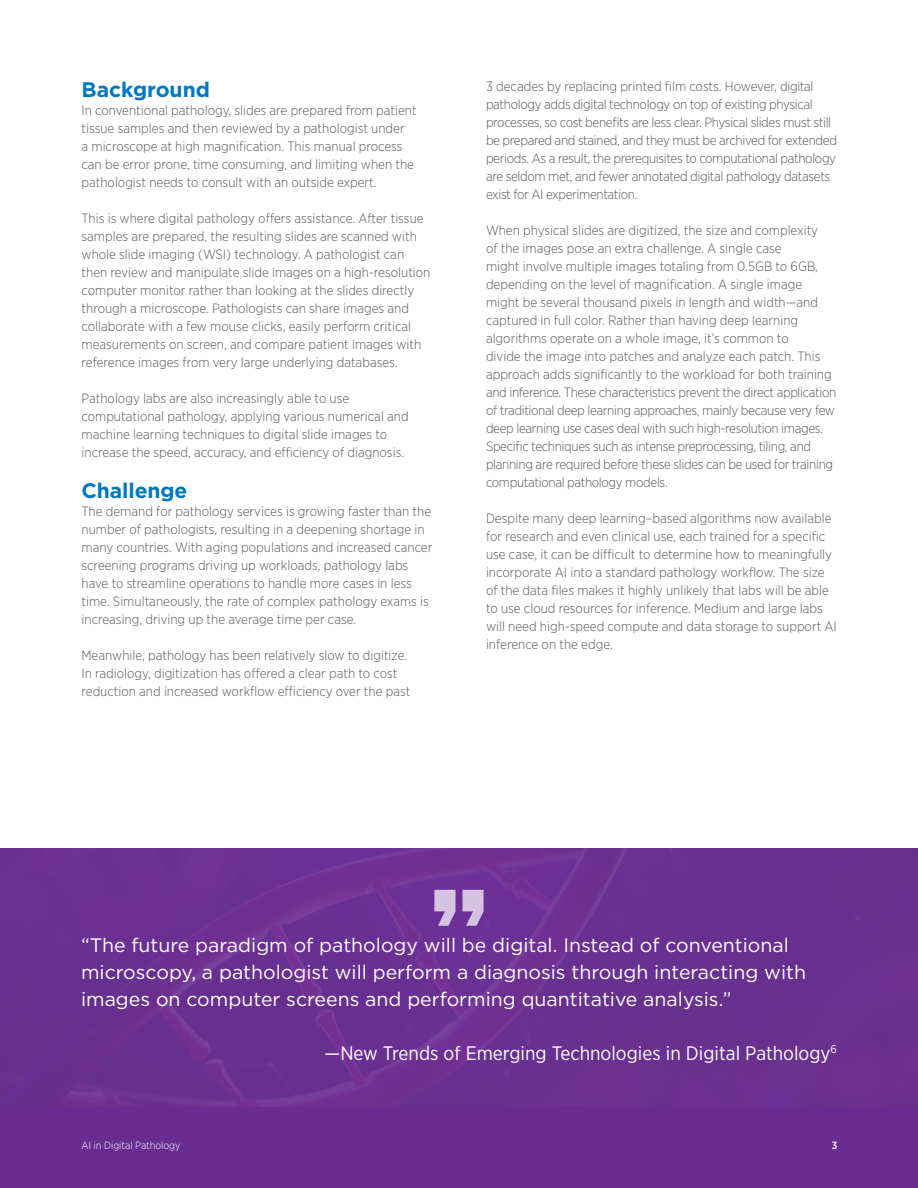
<style>
.page{position:relative;width:918px;height:1188px;background:#fff}
.page>*{position:absolute;margin:0;border:0;box-sizing:border-box;transform-origin:0 0}
.Body_Head_L1{font:700 21px "Gotham";letter-spacing:-.005em;color:#0078c0}
.Callout_-_Body_Copy{font:19.5px/27px "Gotham";color:#fff}
.Callout_-_Body_Copy-2{font:19.5px "Gotham Narrow";color:#fff}
.Body{font:300 13.5px/18px "Gotham Narrow";color:#57585a}
.Body-2{font:300 13.5px/18px "Gotham Narrow";letter-spacing:-.025em;color:#57585a}
.Body-3{font:300 10.5px "Gotham Narrow";color:#fff}
.Body-4{font:500 10.5px "Gotham Narrow";color:#fff}
</style>
<div class="page">
<div style="left:0;top:1107px;width:918px;height:81px;background:#692c91"></div>
<div style="left:0;top:848px;width:918px;height:259px;background:#692c91"></div>
<svg style="left:434px;top:890px;width:50px;height:36px"></svg>
<p class="Body_Head_L1" style="left:82px;top:76px;width:130px">Background</p>
<p class="Body" style="left:82px;top:101px;width:337px">In conventional pathology, slides are prepared from patient tissue samples and then reviewed by a pathologist under<br>a microscope at high magnification. This manual process can be error prone, time consuming, and limiting when the pathologist needs to consult with an outside expert.</p>
<p class="Body" style="left:82px;top:209px;width:350px">This is where digital pathology offers assistance. After tissue samples are prepared, the resulting slides are scanned with whole slide imaging (WSI) technology. A pathologist can then review and manipulate slide images on a high-resolution computer monitor rather than looking at the slides directly through a microscope. Pathologists can share images and collaborate with a few mouse clicks, easily perform critical measurements on screen, and compare patient images with reference images from very large underlying databases.</p>
<p class="Body" style="left:82px;top:389px;width:329px">Pathology labs are also increasingly able to use computational pathology, applying various numerical and machine learning techniques to digital slide images to increase the speed, accuracy, and efficiency of diagnosis.</p>
<p class="Body_Head_L1" style="left:82px;top:477px;width:107px">Challenge</p>
<p class="Body" style="left:82px;top:502px;width:352px">The demand for pathology services is growing faster than the number of pathologists, resulting in a deepening shortage in many countries. With aging populations and increased cancer screening programs driving up workloads, pathology labs have to streamline operations to handle more cases in less time. Simultaneously, the rate of complex pathology exams is increasing, driving up the average time per case.</p>
<p class="Body" style="left:82px;top:646px;width:330px">Meanwhile, pathology has been relatively slow to digitize.<br>In radiology, digitization has offered a clear path to cost reduction and increased workflow efficiency over the past</p>
<p class="Body-2" style="left:486px;top:77px;width:353px">3 decades by replacing printed film costs. However, digital pathology adds digital technology on top of existing physical processes, so cost benefits are less clear. Physical slides must still be prepared and stained, and they must be archived for extended periods. As a result, the prerequisites to computational pathology are seldom met, and fewer annotated digital pathology datasets exist for AI experimentation.</p>
<p class="Body" style="left:486px;top:221px;width:352px">When physical slides are digitized, the size and complexity<br>of the images pose an extra challenge. A single case<br>might involve multiple images totaling from 0.5GB to 6GB, depending on the level of magnification. A single image might be several thousand pixels in length and width—and captured in full color. Rather than having deep learning algorithms operate on a whole image, it’s common to<br>divide the image into patches and analyze each patch. This approach adds significantly to the workload for both training and inference. These characteristics prevent the direct application of traditional deep learning approaches, mainly because very few deep learning use cases deal with such high-resolution images.<br>Specific techniques such as intense preprocessing, tiling, and planning are required before these slides can be used for training computational pathology models.</p>
<p class="Body" style="left:486px;top:509px;width:352px">Despite many deep learning–based algorithms now available for research and even clinical use, each trained for a specific use case, it can be difficult to determine how to meaningfully incorporate AI into a standard pathology workflow. The size of the data files makes it highly unlikely that labs will be able to use cloud resources for inference. Medium and large labs will need high-speed compute and data storage to support AI inference on the edge.</p>
<p class="Callout_-_Body_Copy" style="left:81px;top:931px;width:727px">“The future paradigm of pathology will be digital. Instead of conventional microscopy, a pathologist will perform a diagnosis through interacting with images on computer screens and performing quantitative analysis.”</p>
<p class="Callout_-_Body_Copy-2" style="left:325px;top:1041px;width:514px">—New Trends of Emerging Technologies in Digital Pathology<sup>6</sup></p>
<p class="Body-3" style="left:82px;top:1139px;width:100px">AI in Digital Pathology</p>
<p class="Body-4" style="left:832px;top:1139px;width:7px">3</p>
</div>
